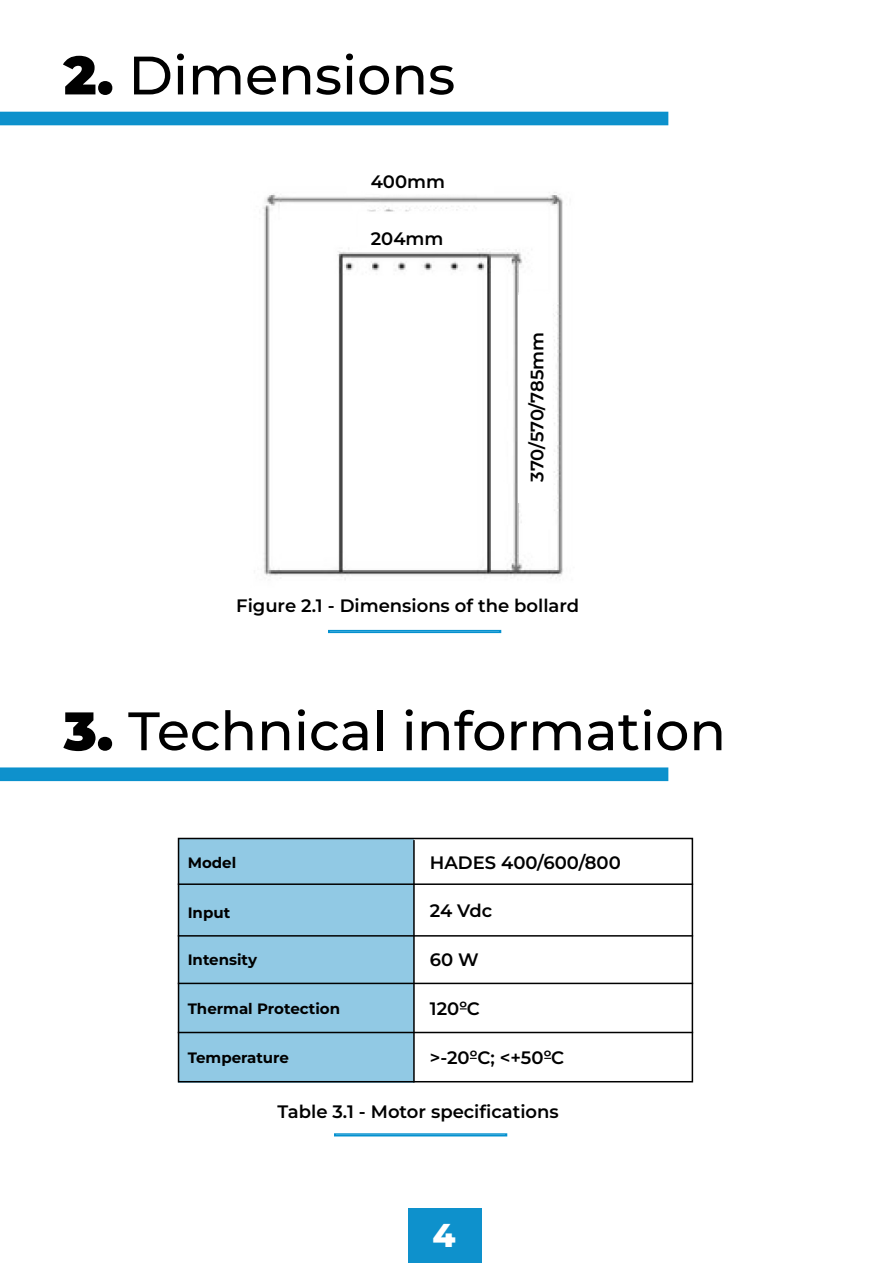
<style>
.page{position:relative;width:893px;height:1263px;background:#fff}
.page>*{position:absolute;margin:0;border:0;box-sizing:border-box;transform-origin:0 0}
.t1{font:500 54px "Montserrat";color:#000}
.t2{font:800 33px "Montserrat";color:#fff}
.t3{font:600 18px "Montserrat";color:#000}
.t4{font:700 15px "Montserrat";color:#000}
.s1{font-weight:900}
</style>
<div class="page">
<div style="left:408px;top:1209px;width:73px;height:54px;background:#0e91cc"></div>
<div style="left:0;top:112px;width:668px;height:13px;background:#0e91cc"></div>
<svg style="left:0;top:767px;width:668px;height:14px;background:#1594cd"></svg>
<img style="left:263px;top:192px;width:300px;height:388px">
<div style="left:178px;top:838px;width:235px;height:244px;background:#91c9e4"></div>
<div style="left:178px;top:838px;width:515px;height:244px;border:2px solid #000"></div>
<hr style="left:178px;top:1032px;width:515px;height:1px;background:#000">
<hr style="left:178px;top:983px;width:515px;height:1px;background:#000">
<hr style="left:178px;top:935px;width:515px;height:1px;background:#000">
<hr style="left:413px;top:840px;width:2px;height:242px;background:#000">
<hr style="left:178px;top:883px;width:515px;height:2px;background:#000">
<div style="left:328px;top:630px;width:173px;height:3px;border:2px solid #0591cf"></div>
<div style="left:334px;top:1133px;width:173px;height:3px;border:2px solid #0591cf"></div>
<div style="left:374px;top:167px;width:119px;height:27px;background:#fff"></div>
<div style="left:374px;top:220px;width:119px;height:28px;background:#fff"></div>
<div style="left:519px;top:295px;width:27px;height:208px;background:#fff"></div>
<h1 class="t1" style="left:64px;top:39px;width:393px"><span class="s1">2.</span> Dimensions</h1>
<p class="t3" style="left:371px;top:170px;width:76px">400mm</p>
<p class="t3" style="left:371px;top:226px;width:74px">204mm</p>
<p class="t3" style="left:525px;top:481px;width:151px;rotate:-90deg">370/570/785mm</p>
<p class="t3" style="left:236px;top:594px;width:345px">Figure 2.1 - Dimensions of the bollard</p>
<h1 class="t1" style="left:64px;top:695px;width:664px"><span class="s1">3.</span> Technical information</h1>
<p class="t4" style="left:188px;top:852px;width:50px">Model</p>
<p class="t3" style="left:430px;top:850px;width:193px">HADES 400/600/800</p>
<p class="t4" style="left:188px;top:902px;width:44px">Input</p>
<p class="t3" style="left:430px;top:898px;width:64px">24 Vdc</p>
<p class="t3" style="left:430px;top:948px;width:50px">60 W</p>
<p class="t3" style="left:430px;top:997px;width:52px">120ºC</p>
<p class="t3" style="left:430px;top:1046px;width:136px">&gt;-20ºC; &lt;+50ºC</p>
<p class="t4" style="left:188px;top:949px;width:71px">Intensity</p>
<p class="t4" style="left:188px;top:998px;width:154px">Thermal Protection</p>
<p class="t4" style="left:188px;top:1047px;width:103px">Temperature</p>
<p class="t3" style="left:278px;top:1099px;width:283px">Table 3.1 - Motor specifications</p>
<h2 class="t2" style="left:432px;top:1213px;width:25px">4</h2>
</div>
